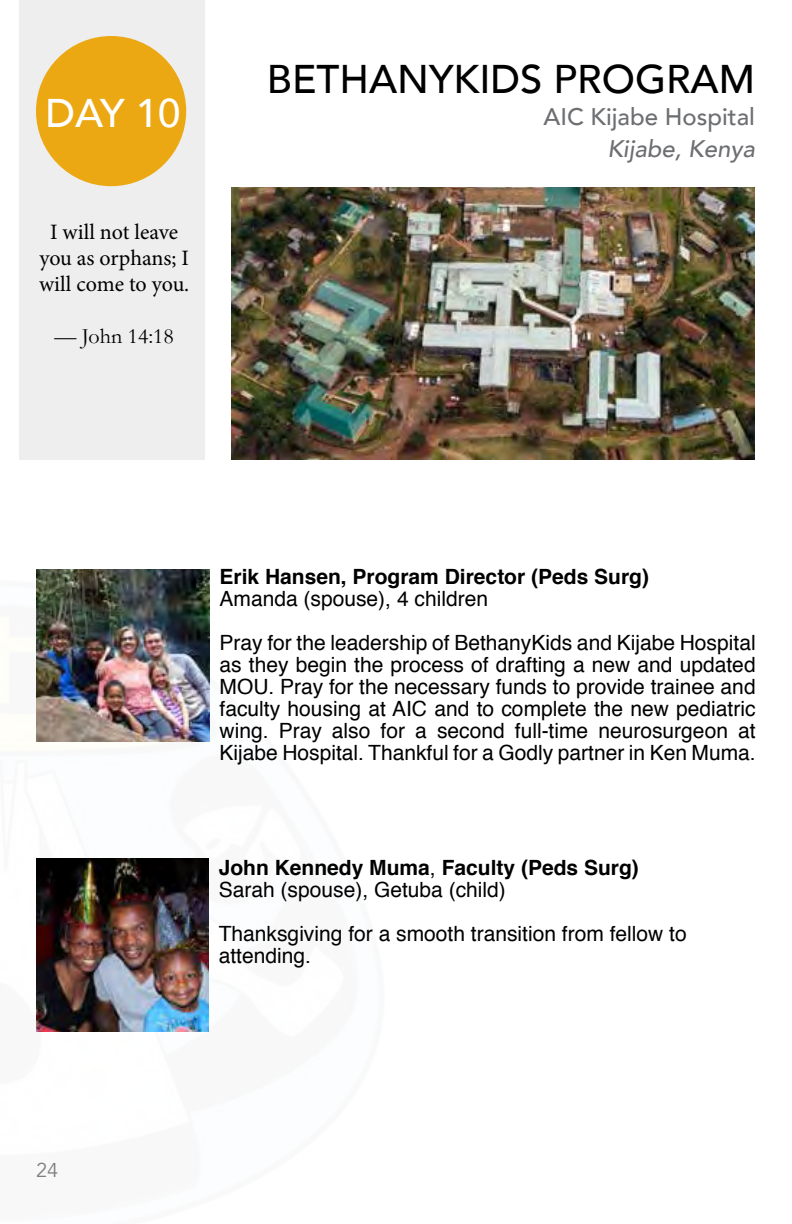
<style>
.page{position:relative;width:792px;height:1224px;background:#fff}
.page>*{position:absolute;margin:0;border:0;box-sizing:border-box;transform-origin:0 0}
.t1{font:500 40px "Avenir";color:#000}
.t2{font:500 40px "Avenir";color:#fff}
.t3{font:500 24px "Avenir";color:#6d6e71}
.t4{font:italic 500 24px "Avenir";color:#6d6e71}
.t5{font:22px/26px "Minion Pro";letter-spacing:-.005em;color:#000;text-align:center}
.t6{font:22px "Garamond";color:#000}
.t7{font:21px/22px "Helvetica";color:#000}
.t8{font:700 21px/22px "Helvetica";color:#000}
.t9{font:20px "Avenir";color:#808284}
.s1{font-weight:400}
</style>
<div class="page">
<svg style="left:20px;top:0;width:185px;height:459px;background:#eddfc0"></svg>
<img style="left:231px;top:187px;width:524px;height:272px">
<img style="left:36px;top:569px;width:174px;height:173px">
<img style="left:36px;top:859px;width:173px;height:173px">
<h1 class="t2" style="left:45px;top:79px;width:136px">DAY 10</h1>
<p class="t5" style="left:39px;top:219px;width:152px">I will not leave you as orphans; I will come to you.</p>
<p class="t6" style="left:54px;top:323px;width:121px">— John 14:18</p>
<h1 class="t1" style="left:267px;top:45px;width:490px">BETHANYKIDS PROGRAM</h1>
<p class="t3" style="left:543px;top:96px;width:213px">AIC Kijabe Hospital</p>
<p class="t4" style="left:607px;top:135px;width:149px">Kijabe, Kenya</p>
<p class="t9" style="left:36px;top:1158px;width:24px">24</p>
<p class="t8" style="left:220px;top:566px;width:431px">Erik Hansen, Program Director (Peds Surg)</p>
<p class="t7" style="left:220px;top:577px;width:538px;line-height:44px">Amanda (spouse), 4 children<br>Pray for the leadership of BethanyKids and Kijabe Hospital</p>
<p class="t7" style="left:220px;top:654px;width:538px;text-align:justify">as they begin the process of drafting a new and updated MOU. Pray for the necessary funds to provide trainee and faculty housing at AIC and to complete the new pediatric wing. Pray also for a second full-time neurosurgeon at Kijabe Hospital. Thankful for a Godly partner in Ken Muma.</p>
<p class="t8" style="left:219px;top:856px;width:422px">John Kennedy Muma<span class="s1">,</span> Faculty (Peds Surg)<br><span class="s1">Sarah (spouse), Getuba (child)</span></p>
<p class="t7" style="left:219px;top:923px;width:470px">Thanksgiving for a smooth transition from fellow to attending.</p>
</div>
